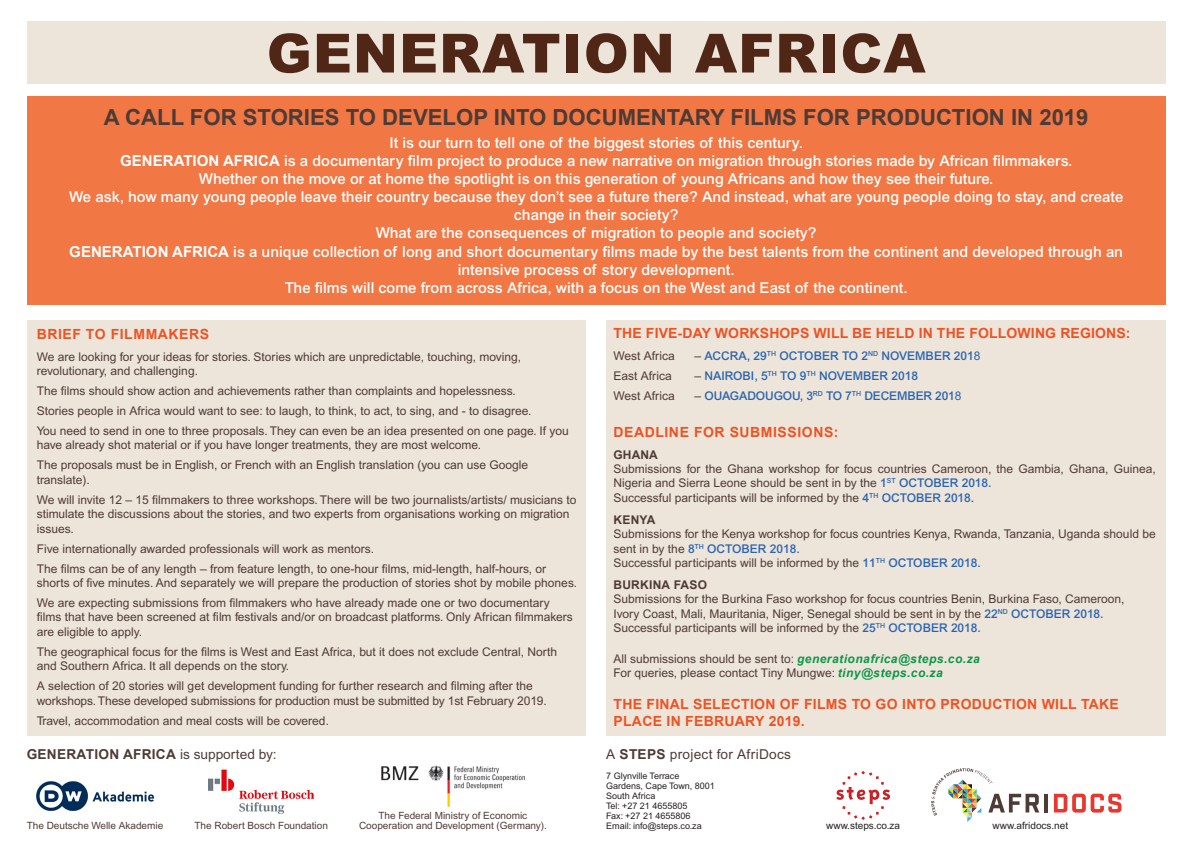
<style>
.page{position:relative;width:1191px;height:842px;background:#fff}
.page>*{position:absolute;margin:0;border:0;box-sizing:border-box;transform-origin:0 0}
.t1{font:900 54px "Arial";letter-spacing:.02em;color:#502717}
.t2{font:700 22.1px "Arial";color:#4e3b35}
.t3{font:500 15.1px/18.1px "Arial";color:#fff;text-align:center}
.t4{font:700 14px/16.8px "Arial";letter-spacing:.02em;color:#ed5323}
.t5{font:700 14px "Arial";letter-spacing:.04em;color:#ed5323}
.t6{font:700 13.6px "Arial";letter-spacing:.02em;color:#4e3b35}
.t7{font:13.6px "Arial";letter-spacing:.02em;color:#4e3b35}
.t8{font:12px/14.4px "Arial";color:#4e3b35}
.t9{font:500 12px "Arial";color:#2964af}
.t10{font:700 12px "Arial";letter-spacing:.02em;color:#4e3b35}
.t11{font:10px "Arial";color:#4e3b35}
.t12{font:10px "Arial";color:#231f20}
.t13{font:9px/10px "Arial";color:#231f20}
.s1{font-weight:700}
.s2{font-weight:400}
.s3{font-weight:400;color:#4e3b35}
.s4{font-weight:500;color:#2964af}
.s5{font-weight:700;font-style:italic;color:#0b9748}
</style>
<div class="page">
<div style="left:27px;top:21px;width:1138px;height:62px;background:#ede4da"></div>
<div style="left:27px;top:97px;width:1138px;height:208px;background:#f17744"></div>
<div style="left:27px;top:320px;width:558px;height:416px;background:#ede4da"></div>
<div style="left:606px;top:320px;width:559px;height:416px;background:#ede4da"></div>
<img style="left:381px;top:765px;width:144px;height:42px">
<img style="left:208px;top:769px;width:106px;height:46px">
<img style="left:36px;top:781px;width:119px;height:30px">
<svg style="left:836px;top:771px;width:54px;height:49px"></svg>
<hr style="left:1044px;top:794px;width:4px;height:18px;background:#4e3b35">
<svg style="left:1054px;top:794px;width:67px;height:19px"></svg>
<svg style="left:931px;top:768px;width:108px;height:54px"></svg>
<h1 class="t1" style="left:267px;top:19px;width:660px">GENERATION AFRICA</h1>
<h2 class="t2" style="left:104px;top:103px;width:986px">A CALL FOR STORIES TO DEVELOP INTO DOCUMENTARY FILMS FOR PRODUCTION IN 2019</h2>
<p class="t3" style="left:69px;top:134px;width:1055px">It is our turn to tell one of the biggest stories of this century.<br><span class="s1">GENERATION AFRICA</span> is a documentary film project to produce a new narrative on migration through stories made by African filmmakers.<br>Whether on the move or at home the spotlight is on this generation of young Africans and how they see their future.<br>We ask, how many young people leave their country because they don’t see a future there? And instead, what are young people doing to stay, and create change in their society?<br>What are the consequences of migration to people and society?<br><span class="s1">GENERATION AFRICA</span> is a unique collection of long and short documentary films made by the best talents from the continent and developed through an intensive process of story development.<br>The films will come from across Africa, with a focus on the West and East of the continent.</p>
<p class="t5" style="left:37px;top:324px;width:174px">BRIEF TO FILMMAKERS</p>
<p class="t8" style="left:37px;top:349px;width:486px">We are looking for your ideas for stories. Stories which are unpredictable, touching, moving, revolutionary, and challenging.</p>
<p class="t8" style="left:37px;top:381px;width:533px;line-height:20px">The films should show action and achievements rather than complaints and hopelessness.<br>Stories people in Africa would want to see: to laugh, to think, to act, to sing, and - to disagree.<br>You need to send in one to three proposals. They can even be an idea presented on one page. If you</p>
<p class="t8" style="left:37px;top:435px;width:493px;line-height:20px">have already shot material or if you have longer treatments, they are most welcome.<br>The proposals must be in English, or French with an English translation (you can use Google</p>
<p class="t8" style="left:37px;top:470px;width:541px;line-height:20px">translate).<br>We will invite 12 – 15 filmmakers to three workshops. There will be two journalists/artists/ musicians to</p>
<p class="t8" style="left:37px;top:507px;width:534px">stimulate the discussions about the stories, and two experts from organisations working on migration issues.</p>
<p class="t8" style="left:37px;top:538px;width:511px;line-height:20px">Five internationally awarded professionals will work as mentors.<br>The films can be of any length – from feature length, to one-hour films, mid-length, half-hours, or</p>
<p class="t8" style="left:37px;top:573px;width:542px;line-height:20px">shorts of five minutes. And separately we will prepare the production of stories shot by mobile phones.<br>We are expecting submissions from filmmakers who have already made one or two documentary</p>
<p class="t8" style="left:37px;top:610px;width:537px">films that have been screened at film festivals and/or on broadcast platforms. Only African filmmakers are eligible to apply.</p>
<p class="t8" style="left:37px;top:644px;width:522px">The geographical focus for the films is West and East Africa, but it does not exclude Central, North and Southern Africa. It all depends on the story.</p>
<p class="t8" style="left:37px;top:679px;width:511px">A selection of 20 stories will get development funding for further research and filming after the workshops. These developed submissions for production must be submitted by 1st February 2019.</p>
<p class="t8" style="left:37px;top:713px;width:294px">Travel, accommodation and meal costs will be covered.</p>
<p class="t6" style="left:27px;top:745px;width:251px">GENERATION AFRICA <span class="s2">is supported by:</span></p>
<p class="t4" style="left:613px;top:325px;width:518px">THE FIVE-DAY WORKSHOPS WILL BE HELD IN THE FOLLOWING REGIONS:</p>
<p class="t8" style="left:613px;top:349px;width:63px">West Africa</p>
<p class="t9" style="left:694px;top:349px;width:104px"><span class="s3">–</span> ACCRA, 29<sup>TH</sup> Octo</p>
<p class="t9" style="left:813px;top:349px;width:168px">ber TO 2<sup>ND</sup> NOVEMBER 201<span class="s2">8</span></p>
<p class="t8" style="left:613px;top:369px;width:60px">East Africa</p>
<p class="t9" style="left:694px;top:369px;width:225px"><span class="s3">–</span> NAIROBI, 5<sup>TH</sup> TO 9<sup>TH</sup> NOVEMBER 2018</p>
<p class="t8" style="left:613px;top:389px;width:63px">West Africa</p>
<p class="t9" style="left:694px;top:389px;width:268px"><span class="s3">–</span> OUAGADOUGOU, 3<sup>RD</sup> TO 7<sup>TH</sup> DECEMBER 201<span class="s2">8</span></p>
<p class="t5" style="left:613px;top:422px;width:227px">DEADLINE FOR SUBMISSIONS:</p>
<p class="t10" style="left:613px;top:446px;width:46px">GHANA</p>
<p class="t8" style="left:613px;top:462px;width:544px">Submissions for the Ghana workshop for focus countries Cameroon, the Gambia, Ghana, Guinea,<br>Nigeria and Sierra Leone should be sent in by the <span class="s4">1</span><sup>st</sup> <span class="s4">Octo</span></p>
<p class="t9" style="left:933px;top:476px;width:60px">ber 2018.</p>
<p class="t8" style="left:613px;top:491px;width:287px">Successful participants will be informed by the <span class="s4">4</span><sup>th</sup> <span class="s4">Octo</span></p>
<p class="t9" style="left:916px;top:490px;width:60px">ber 2018.</p>
<p class="t10" style="left:613px;top:512px;width:43px">KENYA</p>
<p class="t8" style="left:613px;top:527px;width:543px">Submissions for the Kenya workshop for focus countries Kenya, Rwanda, Tanzania, Uganda should be sent in by the <span class="s4">8</span><sup>th</sup> <span class="s4">Octo</span></p>
<p class="t8" style="left:613px;top:541px;width:369px;text-indent:128px"><span class="s4">ber 2018.<br></span>Successful participants will be informed by the <span class="s4">11</span><sup>th</sup> <span class="s4">OCTOBE R 2018.</span></p>
<p class="t10" style="left:613px;top:577px;width:95px">BURKINA FASO</p>
<p class="t8" style="left:613px;top:592px;width:512px">Submissions for the Burkina Faso workshop for focus countries Benin, Burkina Faso, Cameroon,<br>Ivory Coast, Mali, Mauritania, Niger, Senegal should be sent in by the <span class="s4">22</span><sup>ND</sup> <span class="s4">OCTOBER 2018.<br></span>Successful participants will be informed by the <span class="s4">25</span><sup>TH</sup> <span class="s4">OCTOBE R 2018.</span></p>
<p class="t8" style="left:613px;top:651px;width:368px">All submissions should be sent to: <span class="s5">generationafrica@steps.co.za<br></span>For queries, please contact Tiny Mungwe: <span class="s5">tiny@steps.co.za</span></p>
<p class="t4" style="left:613px;top:697px;width:507px">THE FINAL SELECTION OF FILMS TO GO INTO PRODUCTION WILL TAKE<br>PLACE IN FEBRUARY 2019.</p>
<p class="t7" style="left:606px;top:746px;width:186px">A <span class="s1">STEPS</span> project for AfriDocs</p>
<p class="t13" style="left:606px;top:771px;width:110px">7 Glynville Terrace<br>Gardens, Cape Town, 8001<br>South Africa<br>Tel: +27 21 4655805<br>Fax: +27 21 4655806<br>Email: info@steps.co.za</p>
<p class="t11" style="left:378px;top:810px;width:150px">The Federal Ministry of Economic</p>
<p class="t11" style="left:27px;top:820px;width:138px">The Deutsche Welle Akademie</p>
<p class="t12" style="left:826px;top:820px;width:75px">www.steps.co.za</p>
<p class="t12" style="left:992px;top:820px;width:77px">www.afridocs.net</p>
<p class="t11" style="left:194px;top:820px;width:135px">The Robert Bosch Foundation</p>
<p class="t11" style="left:359px;top:820px;width:189px">Cooperation and Development (Germany).</p>
</div>
